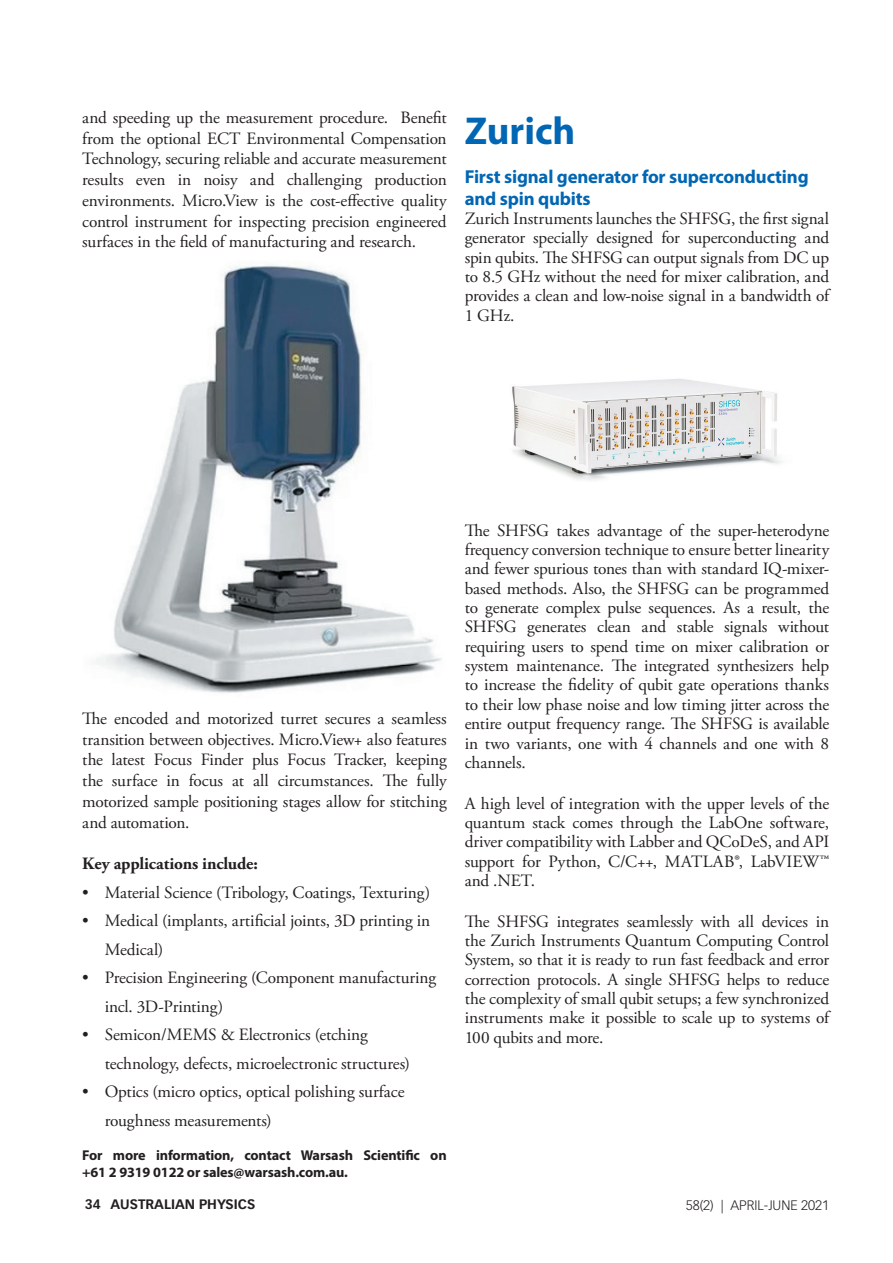
<style>
.page{position:relative;width:893px;height:1263px;background:#fff}
.page>*{position:absolute;margin:0;border:0;box-sizing:border-box;transform-origin:0 0}
.t1{font:700 39px "Myriad Pro";color:#0166b3}
.t2{font:700 18.75px/21.6px "Myriad Pro";letter-spacing:-.01em;color:#0166b3}
.t3{font:17.25px/19.4px "Adobe Garamond Pro";letter-spacing:-.005em;color:#231f20;text-align:justify}
.t4{font:700 17.25px "Adobe Garamond Pro";letter-spacing:-.005em;color:#231f20}
.t5{font:700 14.25px/17.1px "Myriad Pro";letter-spacing:-.01em;color:#231f20}
.t6{font:300 13.5px "Vectora LT Pro";color:#231f20}
.t7{font:700 13.5px "Vectora LT Pro";color:#231f20}
</style>
<div class="page">
<img style="left:96px;top:265px;width:346px;height:428px">
<img style="left:512px;top:379px;width:271px;height:101px">
<p class="t3" style="left:82px;top:108px;width:366px;line-height:20.7px">and speeding up the measurement procedure. Benefit from the optional ECT Environmental Compensation Technology, securing reliable and accurate measurement results even in noisy and challenging production environments. Micro.View is the cost-effective quality control instrument for inspecting precision engineered surfaces in the field of manufacturing and research.</p>
<h1 class="t1" style="left:465px;top:106px;width:112px">Zurich</h1>
<p class="t2" style="left:465px;top:165px;width:345px">First signal generator for superconducting and spin qubits</p>
<p class="t3" style="left:465px;top:210px;width:366px">Zurich Instruments launches the SHFSG, the first signal generator specially designed for superconducting and spin qubits. The SHFSG can output signals from DC up to 8.5 GHz without the need for mixer calibration, and provides a clean and low-noise signal in a bandwidth of 1 GHz.</p>
<p class="t3" style="left:82px;top:709px;width:366px;line-height:20.7px">The encoded and motorized turret secures a seamless transition between objectives. Micro.View+ also features the latest Focus Finder plus Focus Tracker, keeping the surface in focus at all circumstances. The fully motorized sample positioning stages allow for stitching and automation.</p>
<p class="t4" style="left:82px;top:854px;width:177px">Key applications include:</p>
<p class="t3" style="left:82px;top:883px;width:350px">• Material Science (Tribology, Coatings, Texturing)</p>
<p class="t3" style="left:105px;top:907px;width:327px;line-height:28.5px;text-indent:-22px">• Medical (implants, artificial joints, 3D printing in<br>Medical)</p>
<p class="t3" style="left:105px;top:964px;width:333px;line-height:28.5px;text-indent:-22px">• Precision Engineering (Component manufacturing incl. 3D-Printing)</p>
<p class="t3" style="left:105px;top:1021px;width:307px;line-height:28.5px;text-indent:-22px">• Semicon/MEMS &amp; Electronics (etching technology, defects, microelectronic structures)</p>
<p class="t3" style="left:105px;top:1078px;width:301px;line-height:28.5px;text-indent:-22px">• Optics (micro optics, optical polishing surface roughness measurements)</p>
<p class="t5" style="left:82px;top:1146px;width:366px">For more information, contact Warsash Scientific on +61 2 9319 0122 or sales@warsash.com.au.</p>
<p class="t3" style="left:465px;top:521px;width:366px">The SHFSG takes advantage of the super-heterodyne frequency conversion technique to ensure better linearity and fewer spurious tones than with standard IQ-mixer&shy;based methods. Also, the SHFSG can be programmed to generate complex pulse sequences. As a result, the SHFSG generates clean and stable signals without requiring users to spend time on mixer calibration or system maintenance. The integrated synthesizers help to increase the fidelity of qubit gate operations thanks to their low phase noise and low timing jitter across the entire output frequency range. The SHFSG is available in two variants, one with 4 channels and one with 8 channels.</p>
<p class="t3" style="left:465px;top:794px;width:366px">A high level of integration with the upper levels of the quantum stack comes through the LabOne software, driver compatibility with Labber and QCoDeS, and API support for Python, C/C++, MATLAB®, LabVIEW™ and .NET.</p>
<p class="t3" style="left:465px;top:912px;width:366px">The SHFSG integrates seamlessly with all devices in the Zurich Instruments Quantum Computing Control System, so that it is ready to run fast feedback and error correction protocols. A single SHFSG helps to reduce the complexity of small qubit setups; a few synchronized instruments make it possible to scale up to systems of 100 qubits and more.</p>
<p class="t7" style="left:85px;top:1196px;width:172px">34 AUSTRALIAN PHYSICS</p>
<p class="t6" style="left:686px;top:1197px;width:145px">58(2) | APRIL-JUNE 2021</p>
</div>
